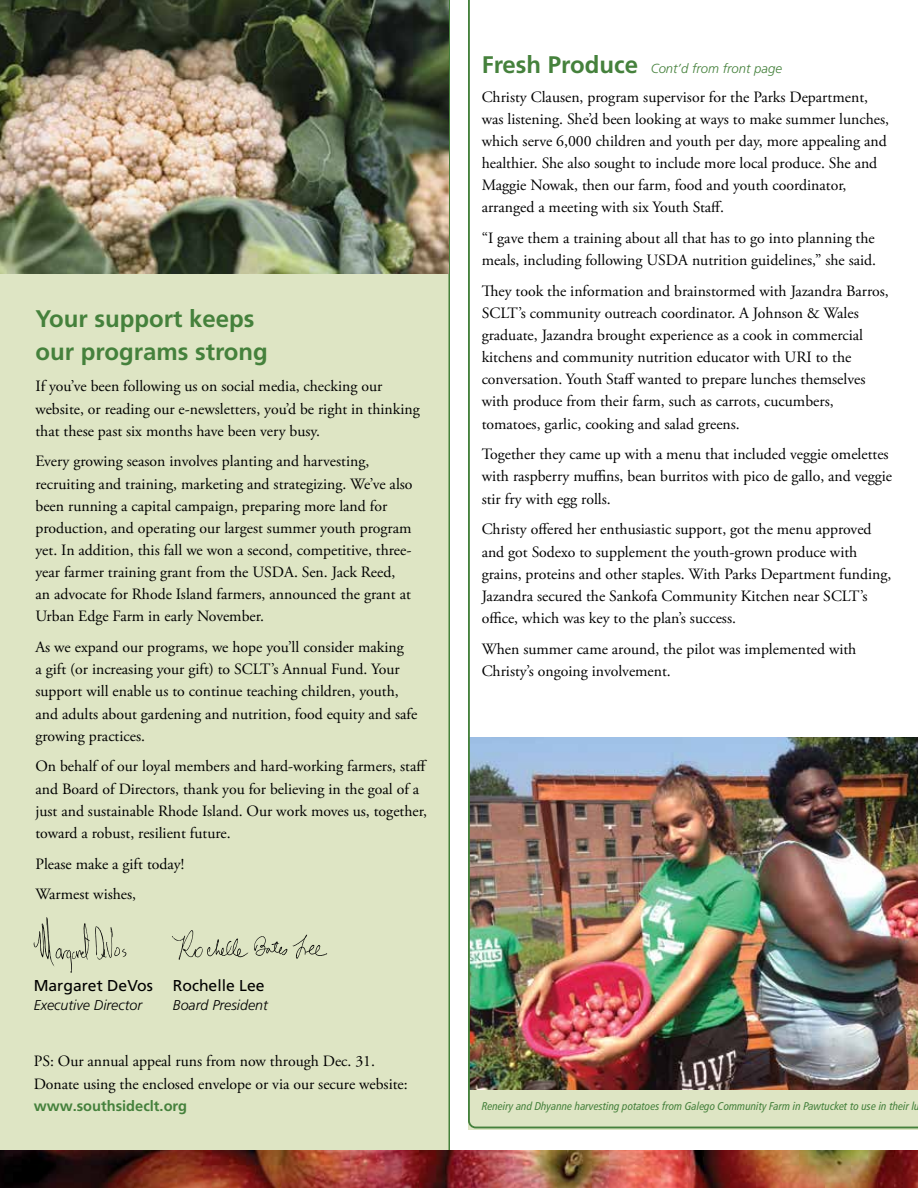
<style>
.page{position:relative;width:918px;height:1188px;background:#fff}
.page>*{position:absolute;margin:0;border:0;box-sizing:border-box;transform-origin:0 0}
.t1{font:700 24px/33px "Frutiger LT Pro";color:#45813c}
.t2{font:15.75px/22.2px "Adobe Garamond Pro";color:#000}
.t3{font:15.75px "Frutiger LT Pro";color:#000}
.t4{font:700 14.7px "Frutiger LT Pro";color:#45813c}
.t5{font:italic 300 14.25px "Frutiger LT Pro";color:#000}
.t6{font:italic 300 13.2px "Frutiger LT Pro";color:#45813c}
.t7{font:italic condensed 11.25px "Frutiger LT Pro";color:#45813c}
.s1{font-weight:700;font-style:normal;font-size:24px}
</style>
<div class="page">
<div style="left:0;top:0;width:450px;height:1150px;background:#dee5c4"></div>
<svg style="left:34px;top:917px;width:92px;height:56px;background:#cdd4b5"></svg>
<svg style="left:254px;top:936px;width:33px;height:20px"></svg>
<svg style="left:293px;top:935px;width:34px;height:24px"></svg>
<svg style="left:172px;top:930px;width:76px;height:30px;background:#cad1b2"></svg>
<img style="left:0;top:0;width:448px;height:273px">
<img style="left:0;top:1150px;width:918px;height:38px">
<img style="left:468px;top:0;width:450px;height:1128px">
<h1 class="t1" style="left:35px;top:303px;width:234px">Your support keeps our programs strong</h1>
<p class="t2" style="left:35px;top:376px;width:386px">If you’ve been following us on social media, checking our website, or reading our e-newsletters, you’d be right in thinking that these past six months have been very busy.</p>
<p class="t2" style="left:35px;top:451px;width:379px">Every growing season involves planting and harvesting, recruiting and training, marketing and strategizing. We’ve also been running a capital campaign, preparing more land for production, and operating our largest summer youth program yet. In addition, this fall we won a second, competitive, three&shy;year farmer training grant from the USDA. Sen. Jack Reed, an advocate for Rhode Island farmers, announced the grant at Urban Edge Farm in early November.</p>
<p class="t2" style="left:35px;top:637px;width:383px">As we expand our programs, we hope you’ll consider making<br>a gift (or increasing your gift) to SCLT’s Annual Fund. Your support will enable us to continue teaching children, youth, and adults about gardening and nutrition, food equity and safe growing practices.</p>
<p class="t2" style="left:35px;top:756px;width:393px">On behalf of our loyal members and hard-working farmers, staff and Board of Directors, thank you for believing in the goal of a just and sustainable Rhode Island. Our work moves us, together, toward a robust, resilient future.</p>
<p class="t2" style="left:35px;top:849px;width:150px;line-height:30.8px">Please make a gift today!<br>Warmest wishes,</p>
<p class="t3" style="left:34px;top:976px;width:121px">Margaret DeVos</p>
<p class="t5" style="left:34px;top:997px;width:110px">Executive Director</p>
<p class="t3" style="left:173px;top:976px;width:93px">Rochelle Lee</p>
<p class="t5" style="left:173px;top:997px;width:97px">Board President</p>
<p class="t2" style="left:34px;top:1051px;width:376px">PS: Our annual appeal runs from now through Dec. 31.<br>Donate using the enclosed envelope or via our secure website:</p>
<p class="t4" style="left:34px;top:1097px;width:155px">www.southsideclt.org</p>
<p class="t6" style="left:482px;top:60px;width:302px"><span class="s1">Fresh Produce</span> Cont’d from front page</p>
<p class="t2" style="left:482px;top:86px;width:409px">Christy Clausen, program supervisor for the Parks Department, was listening. She’d been looking at ways to make summer lunches, which serve 6,000 children and youth per day, more appealing and healthier. She also sought to include more local produce. She and Maggie Nowak, then our farm, food and youth coordinator, arranged a meeting with six Youth Staff.</p>
<p class="t2" style="left:482px;top:227px;width:396px">“I gave them a training about all that has to go into planning the meals, including following USDA nutrition guidelines,” she said.</p>
<p class="t2" style="left:482px;top:280px;width:409px">They took the information and brainstormed with Jazandra Barros, SCLT’s community outreach coordinator. A Johnson &amp; Wales graduate, Jazandra brought experience as a cook in commercial kitchens and community nutrition educator with URI to the conversation. Youth Staff wanted to prepare lunches themselves with produce from their farm, such as carrots, cucumbers, tomatoes, garlic, cooking and salad greens.</p>
<p class="t2" style="left:482px;top:444px;width:412px">Together they came up with a menu that included veggie omelettes with raspberry muffins, bean burritos with pico de gallo, and veggie stir fry with egg rolls.</p>
<p class="t2" style="left:482px;top:519px;width:411px">Christy offered her enthusiastic support, got the menu approved and got Sodexo to supplement the youth-grown produce with grains, proteins and other staples. With Parks Department funding, Jazandra secured the Sankofa Community Kitchen near SCLT’s office, which was key to the plan’s success.</p>
<p class="t2" style="left:482px;top:638px;width:376px">When summer came around, the pilot was implemented with<br>Christy’s ongoing involvement.</p>
<p class="t7" style="left:482px;top:1100px;width:440px">Reneiry and Dhyanne harvesting potatoes from Galego Community Farm in Pawtucket to use in their lu</p>
</div>
